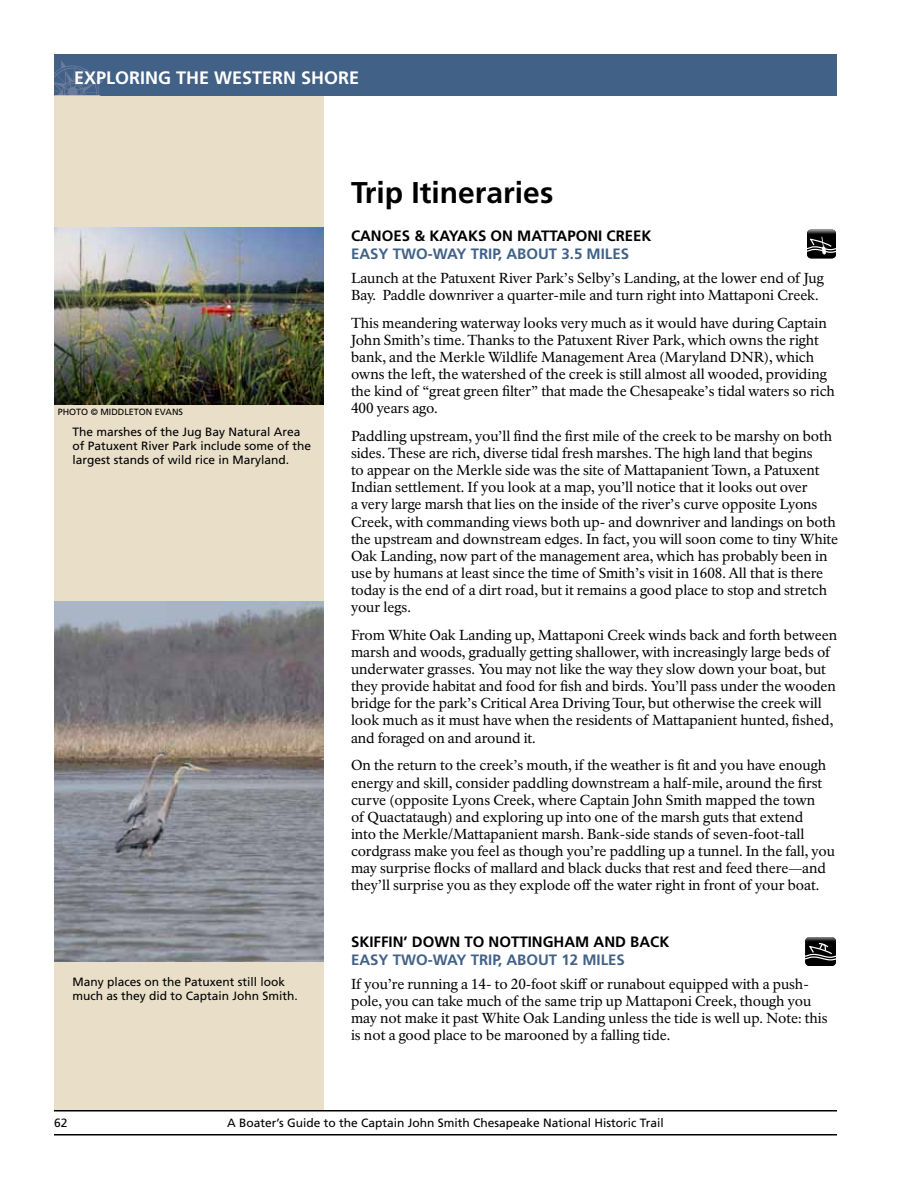
<style>
.page{position:relative;width:918px;height:1188px;background:#fff}
.page>*{position:absolute;margin:0;border:0;box-sizing:border-box;transform-origin:0 0}
.t1{font:700 30px "Frutiger LT Std";color:#000}
.t2{font:700 18px "Frutiger LT Std";color:#fff}
.t3{font:700 15px "Frutiger LT Std";color:#000}
.t4{font:700 15px "Frutiger LT Std";color:#416187}
.t5{font:14.25px/17.1px "NPS Rawlinson OT";letter-spacing:-.005em;color:#000}
.t6{font:12px/14.4px "Frutiger LT Std";color:#000}
.t7{font:9px "Frutiger LT Std";color:#000}
</style>
<div class="page">
<div style="left:54px;top:95px;width:270px;height:1015px;background:#e9dfc9"></div>
<div style="left:54px;top:54px;width:783px;height:41px;background:#416187"></div>
<svg style="left:54px;top:60px;width:50px;height:36px"></svg>
<hr style="left:54px;top:1134px;width:783px;height:2px;background:#000">
<hr style="left:54px;top:1110px;width:783px;height:2px;background:#000">
<div style="left:54px;top:95px;width:46px;height:33px;background:#e9dfc9;border:2px solid #e9dfc9"></div>
<img style="left:805px;top:937px;width:31px;height:29px">
<svg style="left:805px;top:943px;width:31px;height:17px"></svg>
<svg style="left:807px;top:229px;width:29px;height:29px"></svg>
<img style="left:807px;top:230px;width:29px;height:28px">
<svg style="left:807px;top:237px;width:29px;height:17px"></svg>
<img style="left:54px;top:228px;width:270px;height:177px">
<img style="left:54px;top:602px;width:270px;height:360px">
<p class="t2" style="left:74px;top:67px;width:12px">EXPLORIN</p>
<p class="t2" style="left:158px;top:67px;width:30px">G THE</p>
<p class="t2" style="left:214px;top:67px;width:50px">WE STERN</p>
<p class="t2" style="left:301px;top:67px;width:23px">SHORE</p>
<p class="t7" style="left:58px;top:407px;width:121px">Photo © Midd leton Evans</p>
<p class="t6" style="left:72px;top:424px;width:240px">The marshes of the Jug Bay Natural Area of Patuxent River Park include some of the largest stands of wild rice in Maryland.</p>
<p class="t6" style="left:72px;top:974px;width:227px">Many places on the Patuxent still look much as they did to Captain John Smith.</p>
<h1 class="t1" style="left:351px;top:175px;width:204px">Trip Itineraries</h1>
<p class="t3" style="left:351px;top:227px;width:21px">CANOE</p>
<p class="t3" style="left:402px;top:227px;width:38px">S &amp; KAYAK</p>
<p class="t3" style="left:478px;top:227px;width:50px">S ON MATTAPONI</p>
<p class="t3" style="left:607px;top:227px;width:19px">CREEK</p>
<p class="t4" style="left:351px;top:245px;width:55px">EASYTWO</p>
<p class="t4" style="left:428px;top:245px;width:18px">-WAY</p>
<p class="t4" style="left:471px;top:245px;width:9px">TRIP</p>
<p class="t4" style="left:498px;top:245px;width:40px">, ABOUT</p>
<p class="t4" style="left:561px;top:245px;width:35px">3.5 MILE</p>
<p class="t4" style="left:621px;top:245px;width:10px">S</p>
<p class="t5" style="left:351px;top:269px;width:474px">Launch at the Patuxent River Park’s Selby’s Landing, at the lower end of Jug<br>Bay. Paddle downriver a quarter-mile and turn right into Mattaponi Creek.</p>
<p class="t5" style="left:351px;top:314px;width:485px">This meandering waterway looks very much as it would have during Captain John Smith’s time. Thanks to the Patuxent River Park, which owns the right bank, and the Merkle Wildlife Management Area (Maryland DNR), which owns the left, the watershed of the creek is still almost all wooded, providing the kind of “great green filter” that made the Chesapeake’s tidal waters so rich 400 years ago.</p>
<p class="t5" style="left:351px;top:428px;width:489px">Paddling upstream, you’ll find the first mile of the creek to be marshy on both sides. These are rich, diverse tidal fresh marshes. The high land that begins<br>to appear on the Merkle side was the site of Mattapanient Town, a Patuxent Indian settlement. If you look at a map, you’ll notice that it looks out over<br>a very large marsh that lies on the inside of the river’s curve opposite Lyons Creek, with commanding views both up- and downriver and landings on both the upstream and downstream edges. In fact, you will soon come to tiny White Oak Landing, now part of the management area, which has probably been in use by humans at least since the time of Smith’s visit in 1608. All that is there today is the end of a dirt road, but it remains a good place to stop and stretch your legs.</p>
<p class="t5" style="left:351px;top:627px;width:488px">From White Oak Landing up, Mattaponi Creek winds back and forth between marsh and woods, gradually getting shallower, with increasingly large beds of underwater grasses. You may not like the way they slow down your boat, but they provide habitat and food for fish and birds. You’ll pass under the wooden bridge for the park’s Critical Area Driving Tour, but otherwise the creek will look much as it must have when the residents of Mattapanient hunted, fished, and foraged on and around it.</p>
<p class="t5" style="left:351px;top:757px;width:486px">On the return to the creek’s mouth, if the weather is fit and you have enough energy and skill, consider paddling downstream a half-mile, around the first curve (opposite Lyons Creek, where Captain John Smith mapped the town<br>of Quactataugh) and exploring up into one of the marsh guts that extend<br>into the Merkle/Mattapanient marsh. Bank-side stands of seven-foot-tall cordgrass make you feel as though you’re paddling up a tunnel. In the fall, you may surprise flocks of mallard and black ducks that rest and feed there—and they’ll surprise you as they explode off the water right in front of your boat.</p>
<p class="t3" style="left:351px;top:933px;width:17px">SKIFFIN</p>
<p class="t3" style="left:404px;top:933px;width:21px">’ DOWN</p>
<p class="t3" style="left:464px;top:933px;width:34px">TO NOTTIN</p>
<p class="t3" style="left:543px;top:933px;width:23px">GHAM</p>
<p class="t3" style="left:594px;top:933px;width:12px">AND</p>
<p class="t3" style="left:630px;top:933px;width:39px">BACK</p>
<p class="t4" style="left:351px;top:951px;width:55px">EASYTWO</p>
<p class="t4" style="left:428px;top:951px;width:18px">-WAY</p>
<p class="t4" style="left:471px;top:951px;width:9px">TRIP</p>
<p class="t4" style="left:498px;top:951px;width:40px">, ABOUT</p>
<p class="t4" style="left:561px;top:951px;width:30px">12 MILE</p>
<p class="t4" style="left:617px;top:951px;width:10px">S</p>
<p class="t5" style="left:351px;top:975px;width:478px">If you’re running a 14- to 20-foot skiff or runabout equipped with a push&shy;pole, you can take much of the same trip up Mattaponi Creek, though you may not make it past White Oak Landing unless the tide is well up. Note: this is not a good place to be marooned by a falling tide.</p>
<p class="t6" style="left:54px;top:1115px;width:15px">62</p>
<p class="t6" style="left:227px;top:1115px;width:438px">A Boater’s Guide to the Captain John Smith Chesapeake National Historic Trail</p>
</div>
